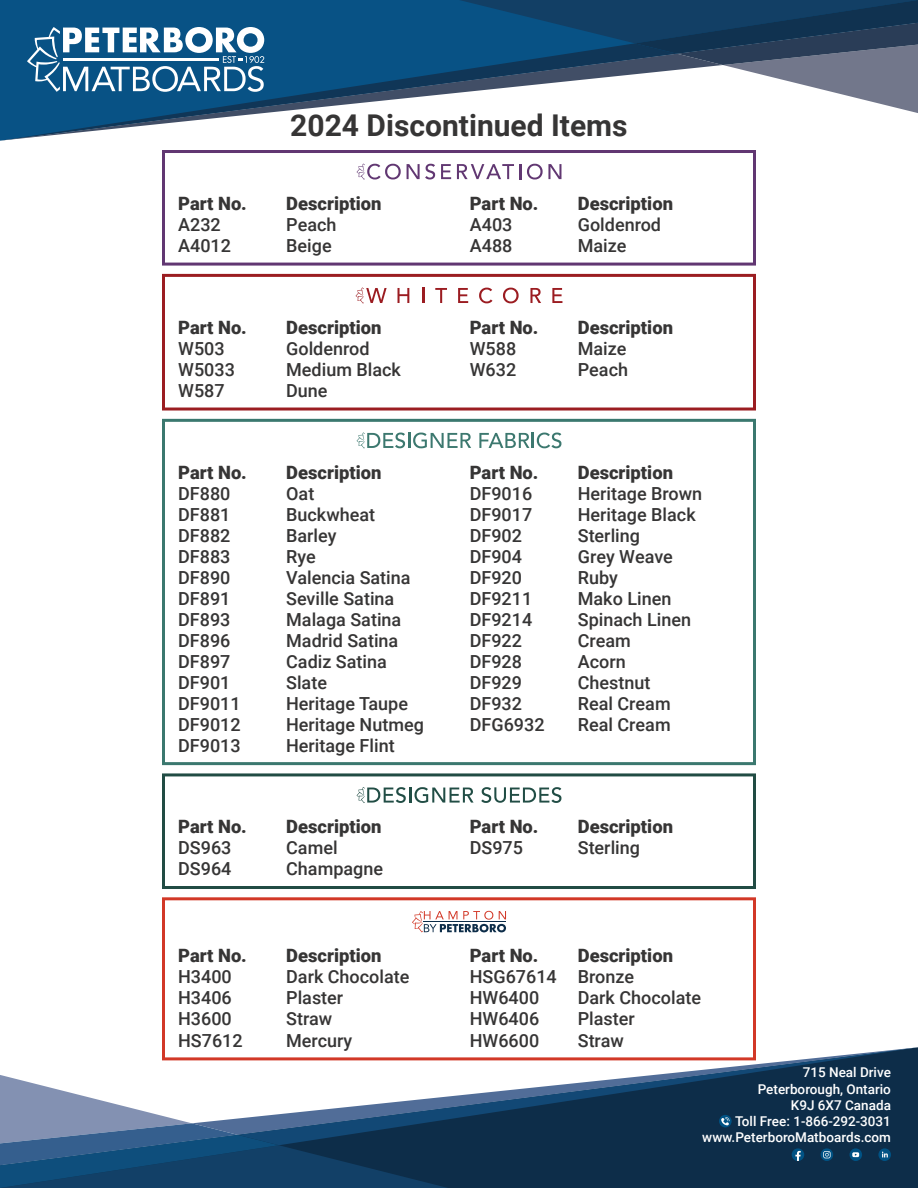
<style>
.page{position:relative;width:918px;height:1188px;background:#fff}
.page>*{position:absolute;margin:0;border:0;box-sizing:border-box;transform-origin:0 0}
.t1{font:700 30px "Roboto";color:#363535}
.t2{font:900 18.3px "Roboto";color:#363535}
.t3{font:500 18px/21px "Roboto";color:#363535}
.t4{font:500 13.5px/16.2px "Roboto";color:#fff;text-align:right}
</style>
<div class="page">
<div style="left:162px;top:1060px;width:756px;height:128px;background:#0d2d49"></div>
<svg style="left:0;top:1075px;width:192px;height:48px"></svg>
<svg style="left:192px;top:1060px;width:45px;height:63px"></svg>
<svg style="left:237px;top:1047px;width:681px;height:98px"></svg>
<svg style="left:0;top:1123px;width:448px;height:65px;background:#1f4a72"></svg>
<div style="left:0;top:0;width:459px;height:43px;background:#085285"></div>
<svg style="left:0;top:43px;width:459px;height:98px;fill:#085285"></svg>
<svg style="left:459px;top:0;width:459px;height:113px"></svg>
<svg style="left:27px;top:27px;width:237px;height:65px"></svg>
<svg style="left:792px;top:1148px;width:12px;height:13px"></svg>
<svg style="left:821px;top:1148px;width:12px;height:13px"></svg>
<svg style="left:823px;top:1151px;width:8px;height:7px"></svg>
<svg style="left:850px;top:1148px;width:12px;height:13px"></svg>
<svg style="left:852px;top:1152px;width:7px;height:5px"></svg>
<svg style="left:878px;top:1148px;width:13px;height:13px"></svg>
<svg style="left:882px;top:1152px;width:6px;height:5px"></svg>
<svg style="left:719px;top:1115px;width:13px;height:12px"></svg>
<svg style="left:721px;top:1117px;width:9px;height:8px"></svg>
<svg style="left:407px;top:164px;width:28px;height:16px"></svg>
<svg style="left:441px;top:164px;width:10px;height:15px"></svg>
<svg style="left:457px;top:164px;width:64px;height:15px"></svg>
<svg style="left:527px;top:164px;width:34px;height:16px"></svg>
<svg style="left:357px;top:164px;width:44px;height:16px"></svg>
<svg style="left:398px;top:288px;width:11px;height:15px"></svg>
<svg style="left:422px;top:288px;width:2px;height:15px"></svg>
<svg style="left:435px;top:288px;width:12px;height:15px"></svg>
<svg style="left:458px;top:288px;width:10px;height:15px"></svg>
<svg style="left:479px;top:288px;width:13px;height:15px"></svg>
<svg style="left:503px;top:288px;width:16px;height:15px"></svg>
<svg style="left:530px;top:288px;width:11px;height:15px"></svg>
<svg style="left:552px;top:288px;width:10px;height:15px"></svg>
<svg style="left:356px;top:287px;width:31px;height:17px"></svg>
<svg style="left:481px;top:787px;width:80px;height:16px"></svg>
<svg style="left:357px;top:787px;width:117px;height:16px"></svg>
<svg style="left:479px;top:433px;width:82px;height:15px"></svg>
<svg style="left:357px;top:432px;width:114px;height:17px"></svg>
<svg style="left:412px;top:911px;width:94px;height:21px"></svg>
<div style="left:162px;top:150px;width:594px;height:116px;border:3px solid #613772"></div>
<div style="left:162px;top:773px;width:594px;height:116px;border:3px solid #214c44"></div>
<div style="left:162px;top:274px;width:594px;height:137px;border:3px solid #9b1d21"></div>
<div style="left:162px;top:897px;width:594px;height:163px;border:3px solid #d23827"></div>
<div style="left:162px;top:419px;width:594px;height:346px;border:3px solid #3b786f"></div>
<h1 class="t1" style="left:290px;top:105px;width:339px">2024 Discontinued Items</h1>
<p class="t2" style="left:178px;top:190px;width:70px">Part No.</p>
<p class="t2" style="left:286px;top:190px;width:97px">Description</p>
<p class="t3" style="left:178px;top:213px;width:44px">A232</p>
<p class="t3" style="left:286px;top:213px;width:52px">Peach</p>
<p class="t3" style="left:178px;top:234px;width:54px">A4012</p>
<p class="t3" style="left:286px;top:234px;width:47px">Beige</p>
<p class="t2" style="left:178px;top:314px;width:70px">Part No.</p>
<p class="t2" style="left:286px;top:314px;width:97px">Description</p>
<p class="t3" style="left:178px;top:337px;width:48px">W503</p>
<p class="t3" style="left:286px;top:337px;width:85px">Goldenrod</p>
<p class="t3" style="left:178px;top:358px;width:58px">W5033</p>
<p class="t3" style="left:286px;top:358px;width:116px">Medium Black</p>
<p class="t3" style="left:178px;top:379px;width:48px">W587</p>
<p class="t3" style="left:286px;top:379px;width:43px">Dune</p>
<p class="t2" style="left:178px;top:459px;width:70px">Part No.</p>
<p class="t2" style="left:286px;top:459px;width:97px">Description</p>
<p class="t3" style="left:178px;top:482px;width:54px">DF880</p>
<p class="t3" style="left:286px;top:482px;width:30px">Oat</p>
<p class="t3" style="left:178px;top:503px;width:54px">DF881</p>
<p class="t3" style="left:286px;top:503px;width:90px">Buckwheat</p>
<p class="t3" style="left:178px;top:524px;width:54px">DF882</p>
<p class="t3" style="left:286px;top:524px;width:52px">Barley</p>
<p class="t3" style="left:178px;top:545px;width:54px">DF883</p>
<p class="t3" style="left:286px;top:545px;width:31px">Rye</p>
<p class="t3" style="left:178px;top:566px;width:54px">DF890</p>
<p class="t3" style="left:286px;top:566px;width:126px">Valencia Satina</p>
<p class="t3" style="left:178px;top:587px;width:54px">DF891</p>
<p class="t3" style="left:286px;top:587px;width:110px">Seville Satina</p>
<p class="t3" style="left:178px;top:608px;width:54px">DF893</p>
<p class="t3" style="left:286px;top:608px;width:117px">Malaga Satina</p>
<p class="t3" style="left:178px;top:629px;width:54px">DF896</p>
<p class="t3" style="left:286px;top:629px;width:114px">Madrid Satina</p>
<p class="t3" style="left:178px;top:650px;width:54px">DF897</p>
<p class="t3" style="left:286px;top:650px;width:102px">Cadiz Satina</p>
<p class="t3" style="left:178px;top:671px;width:54px">DF901</p>
<p class="t3" style="left:286px;top:671px;width:42px">Slate</p>
<p class="t3" style="left:178px;top:692px;width:64px">DF9011</p>
<p class="t3" style="left:286px;top:692px;width:123px">Heritage Taupe</p>
<p class="t3" style="left:178px;top:713px;width:64px">DF9012</p>
<p class="t3" style="left:286px;top:713px;width:139px">Heritage Nutmeg</p>
<p class="t3" style="left:178px;top:734px;width:64px">DF9013</p>
<p class="t3" style="left:286px;top:734px;width:110px">Heritage Flint</p>
<p class="t2" style="left:178px;top:814px;width:70px">Part No.</p>
<p class="t2" style="left:286px;top:814px;width:97px">Description</p>
<p class="t3" style="left:178px;top:837px;width:55px">DS963</p>
<p class="t3" style="left:286px;top:837px;width:53px">Camel</p>
<p class="t3" style="left:178px;top:858px;width:55px">DS964</p>
<p class="t3" style="left:286px;top:858px;width:98px">Champagne</p>
<p class="t2" style="left:178px;top:943px;width:70px">Part No.</p>
<p class="t2" style="left:286px;top:943px;width:97px">Description</p>
<p class="t3" style="left:178px;top:966px;width:55px">H3400</p>
<p class="t3" style="left:286px;top:966px;width:125px">Dark Chocolate</p>
<p class="t3" style="left:178px;top:987px;width:55px">H3406</p>
<p class="t3" style="left:286px;top:987px;width:59px">Plaster</p>
<p class="t3" style="left:178px;top:1008px;width:55px">H3600</p>
<p class="t3" style="left:286px;top:1008px;width:48px">Straw</p>
<p class="t3" style="left:178px;top:1029px;width:66px">HS7612</p>
<p class="t3" style="left:286px;top:1029px;width:68px">Mercury</p>
<p class="t2" style="left:470px;top:190px;width:70px">Part No.</p>
<p class="t2" style="left:578px;top:190px;width:97px">Description</p>
<p class="t3" style="left:470px;top:213px;width:44px">A403</p>
<p class="t3" style="left:578px;top:213px;width:85px">Goldenrod</p>
<p class="t3" style="left:470px;top:234px;width:44px">A488</p>
<p class="t3" style="left:578px;top:234px;width:50px">Maize</p>
<p class="t2" style="left:470px;top:314px;width:70px">Part No.</p>
<p class="t2" style="left:578px;top:314px;width:97px">Description</p>
<p class="t3" style="left:470px;top:337px;width:48px">W588</p>
<p class="t3" style="left:578px;top:337px;width:50px">Maize</p>
<p class="t3" style="left:470px;top:358px;width:48px">W632</p>
<p class="t3" style="left:578px;top:358px;width:52px">Peach</p>
<p class="t2" style="left:470px;top:459px;width:70px">Part No.</p>
<p class="t2" style="left:578px;top:459px;width:97px">Description</p>
<p class="t3" style="left:470px;top:482px;width:64px">DF9016</p>
<p class="t3" style="left:578px;top:482px;width:126px">Heritage Brown</p>
<p class="t3" style="left:470px;top:503px;width:64px">DF9017</p>
<p class="t3" style="left:578px;top:503px;width:119px">Heritage Black</p>
<p class="t3" style="left:470px;top:524px;width:54px">DF902</p>
<p class="t3" style="left:578px;top:524px;width:64px">Sterling</p>
<p class="t3" style="left:470px;top:545px;width:54px">DF904</p>
<p class="t3" style="left:578px;top:545px;width:97px">Grey Weave</p>
<p class="t3" style="left:470px;top:566px;width:54px">DF920</p>
<p class="t3" style="left:578px;top:566px;width:42px">Ruby</p>
<p class="t3" style="left:470px;top:587px;width:64px">DF9211</p>
<p class="t3" style="left:578px;top:587px;width:95px">Mako Linen</p>
<p class="t3" style="left:470px;top:608px;width:64px">DF9214</p>
<p class="t3" style="left:578px;top:608px;width:115px">Spinach Linen</p>
<p class="t3" style="left:470px;top:629px;width:54px">DF922</p>
<p class="t3" style="left:578px;top:629px;width:55px">Cream</p>
<p class="t3" style="left:470px;top:650px;width:54px">DF928</p>
<p class="t3" style="left:578px;top:650px;width:49px">Acorn</p>
<p class="t3" style="left:470px;top:671px;width:54px">DF929</p>
<p class="t3" style="left:578px;top:671px;width:74px">Chestnut</p>
<p class="t3" style="left:470px;top:692px;width:54px">DF932</p>
<p class="t3" style="left:578px;top:692px;width:94px">Real Cream</p>
<p class="t3" style="left:470px;top:713px;width:76px">DFG6932</p>
<p class="t3" style="left:578px;top:713px;width:94px">Real Cream</p>
<p class="t2" style="left:470px;top:814px;width:70px">Part No.</p>
<p class="t2" style="left:578px;top:814px;width:97px">Description</p>
<p class="t3" style="left:470px;top:837px;width:55px">DS975</p>
<p class="t3" style="left:578px;top:837px;width:64px">Sterling</p>
<p class="t2" style="left:470px;top:943px;width:70px">Part No.</p>
<p class="t2" style="left:578px;top:943px;width:97px">Description</p>
<p class="t3" style="left:470px;top:966px;width:166px">HSG67614 Bronze<br>HW6400</p>
<p class="t3" style="left:578px;top:987px;width:125px">Dark Chocolate</p>
<p class="t3" style="left:470px;top:1008px;width:71px">HW6406</p>
<p class="t3" style="left:578px;top:1008px;width:59px">Plaster</p>
<p class="t3" style="left:470px;top:1029px;width:71px">HW6600</p>
<p class="t3" style="left:578px;top:1029px;width:48px">Straw</p>
<p class="t4" style="left:702px;top:1064px;width:190px">715 Neal Drive<br>Peterborough, Ontario<br>K9J 6X7 Canada<br>Toll Free: 1-866-292-3031 www.PeterboroMatboards.com</p>
</div>
